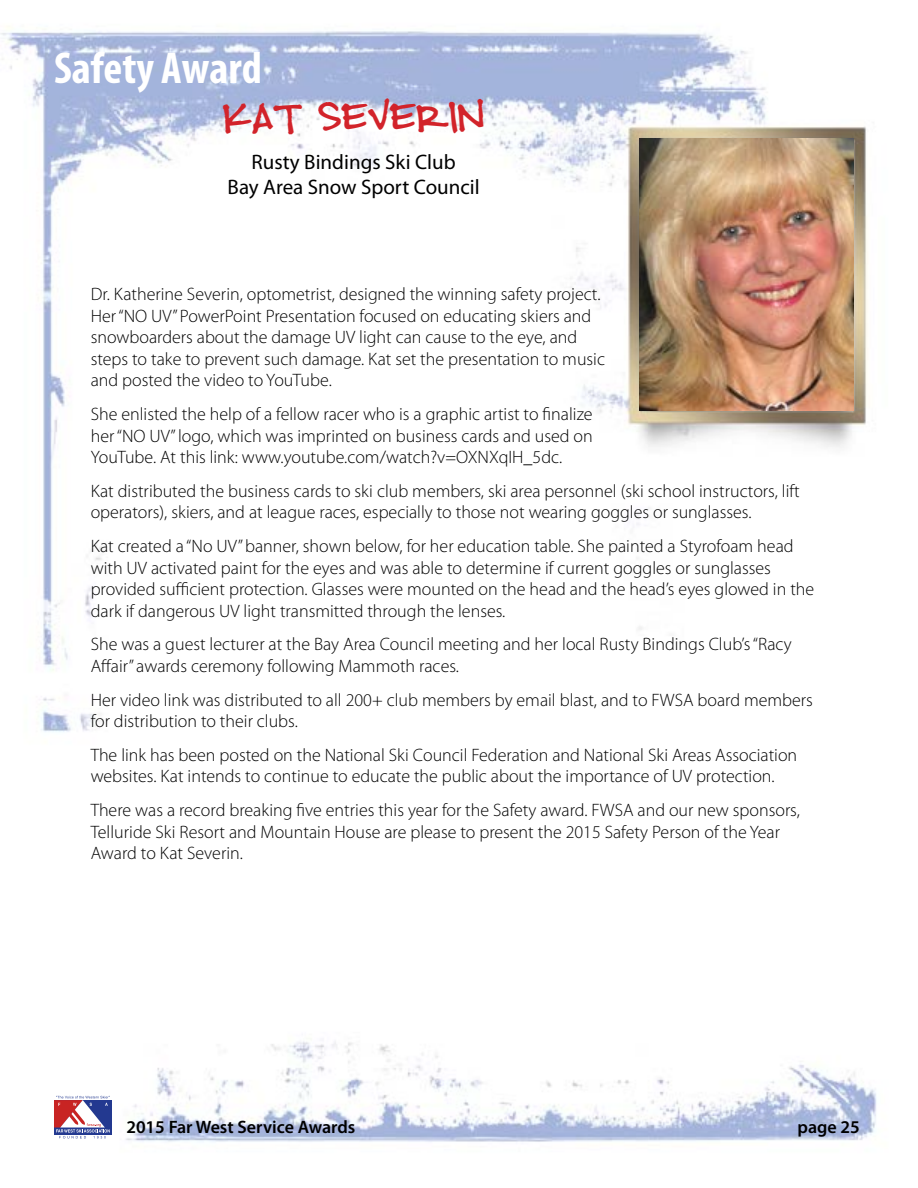
<style>
.page{position:relative;width:918px;height:1188px;background:#fff}
.page>*{position:absolute;margin:0;border:0;box-sizing:border-box;transform-origin:0 0}
.t1{font:700 condensed 45px "Myriad Pro";color:#fff}
.t2{font:32.4px "Pea Sarahloo";color:#d2232a;scale:.83 1}
.t3{font:21px/25.2px "Myriad Pro";color:#000;text-align:center}
.t4{font:300 18px/21.6px "Myriad Pro";color:#000}
.t5{font:600 18px "Myriad Pro";color:#000}
</style>
<div class="page">
<img style="left:0;top:26px;width:877px;height:1116px">
<div style="left:54px;top:1100px;width:58px;height:34px;background:#233990"></div>
<svg style="left:54px;top:1096px;width:56px;height:42px"></svg>
<img style="left:640px;top:139px;width:214px;height:272px">
<h1 class="t1" style="left:54px;top:40px;width:209px">Safety Award</h1>
<h2 class="t2" style="left:223px;top:94px;width:316px">KAT SEVERIN</h2>
<p class="t3" style="left:228px;top:149px;width:254px">Rusty Bindings Ski Club<br>Bay Area Snow Sport Council</p>
<p class="t4" style="left:91px;top:283px;width:516px">Dr. Katherine Severin, optometrist, designed the winning safety project.<br>Her “NO UV” PowerPoint Presentation focused on educating skiers and snowboarders about the damage UV light can cause to the eye, and steps to take to prevent such damage. Kat set the presentation to music and posted the video to YouTube.</p>
<p class="t4" style="left:91px;top:403px;width:504px;text-align:justify">She enlisted the help of a fellow racer who is a graphic artist to finalize her “NO UV” logo, which was imprinted on business cards and used on YouTube. At this link: www.youtube.com/watch?v=OXNXqIH_5dc.</p>
<p class="t4" style="left:91px;top:480px;width:711px">Kat distributed the business cards to ski club members, ski area personnel (ski school instructors, lift operators), skiers, and at league races, especially to those not wearing goggles or sunglasses.</p>
<p class="t4" style="left:91px;top:535px;width:725px">Kat created a “No UV” banner, shown below, for her education table. She painted a Styrofoam head with UV activated paint for the eyes and was able to determine if current goggles or sunglasses provided sufficient protection. Glasses were mounted on the head and the head’s eyes glowed in the dark if dangerous UV light transmitted through the lenses.</p>
<p class="t4" style="left:91px;top:633px;width:703px">She was a guest lecturer at the Bay Area Council meeting and her local Rusty Bindings Club’s “Racy<br>Affair” awards ceremony following Mammoth races.</p>
<p class="t4" style="left:91px;top:689px;width:724px">Her video link was distributed to all 200+ club members by email blast, and to FWSA board members for distribution to their clubs.</p>
<p class="t4" style="left:91px;top:744px;width:708px">The link has been posted on the National Ski Council Federation and National Ski Areas Association websites. Kat intends to continue to educate the public about the importance of UV protection.</p>
<p class="t4" style="left:91px;top:799px;width:711px">There was a record breaking five entries this year for the Safety award. FWSA and our new sponsors,<br>Telluride Ski Resort and Mountain House are please to present the 2015 Safety Person of the Year<br>Award to Kat Severin.</p>
<p class="t5" style="left:126px;top:1115px;width:231px">2015 Far West Service Awards</p>
<p class="t5" style="left:798px;top:1115px;width:64px">page 25</p>
</div>
